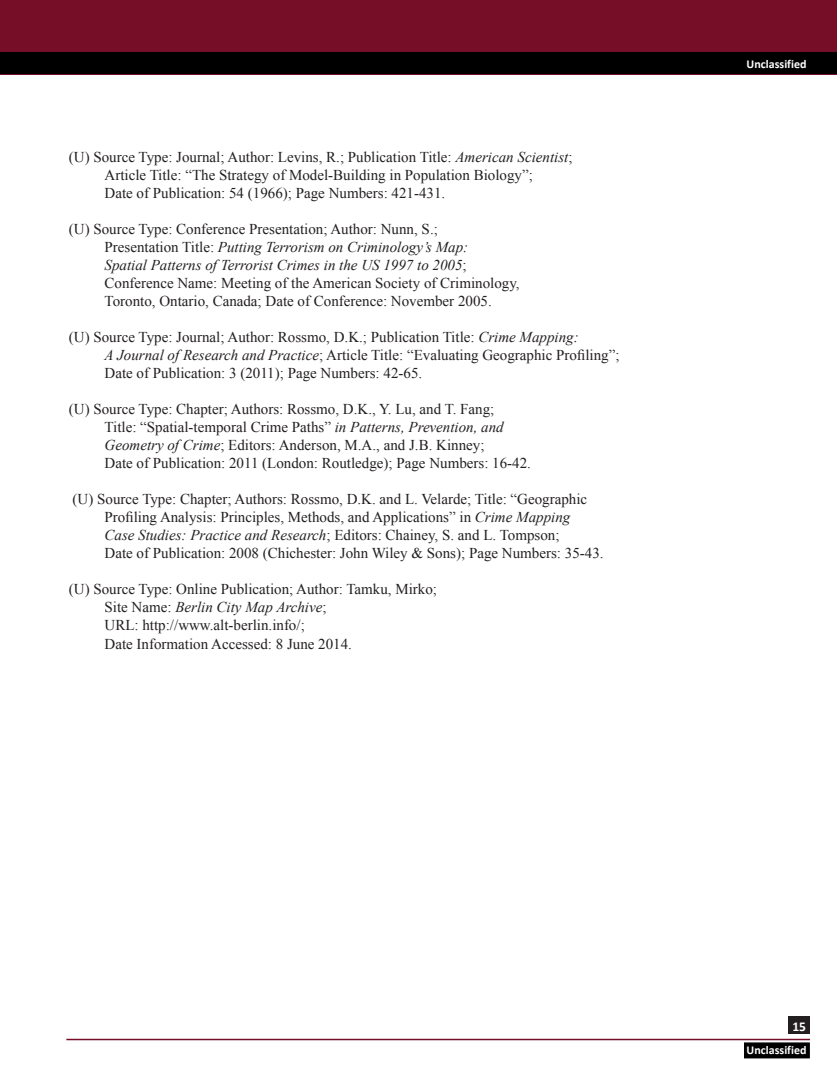
<style>
.page{position:relative;width:837px;height:1080px;background:#fff}
.page>*{position:absolute;margin:0;border:0;box-sizing:border-box;transform-origin:0 0}
.References_text_body{font:15px/18px "Times New Roman";color:#231f20}
.t1{font:700 13.5px "Calibri";color:#fff}
.t2{font:700 12px "Calibri";color:#fff}
.s1{font-style:italic}
</style>
<div class="page">
<div style="left:0;top:0;width:837px;height:74px;background:#770e28"></div>
<div style="left:0;top:53px;width:837px;height:21px;background:#000"></div>
<hr style="left:66px;top:1039px;width:744px;height:1px;background:#770e28">
<div style="left:744px;top:1042px;width:66px;height:16px;background:#000;border:2px solid #000"></div>
<div style="left:788px;top:1017px;width:22px;height:17px;background:#231f20"></div>
<p class="References_text_body" style="left:105px;top:148px;width:469px;text-indent:-36px">(U) Source Type: Journal; Author: Levins, R.; Publication Title: <span class="s1">American Scientist</span>;<br>Article Title: “The Strategy of Model-Building in Population Biology”;<br>Date of Publication: 54 (1966); Page Numbers: 421-431.</p>
<p class="References_text_body" style="left:105px;top:220px;width:417px;text-indent:-36px">(U) Source Type: Conference Presentation; Author: Nunn, S.;<br>Presentation Title: <span class="s1">Putting Terrorism on Criminology’s Map:<br>Spatial Patterns of Terrorist Crimes in the US 1997 to 2005</span>; Conference Name: Meeting of the American Society of Criminology, Toronto, Ontario, Canada; Date of Conference: November 2005.</p>
<p class="References_text_body" style="left:105px;top:328px;width:516px;text-indent:-36px">(U) Source Type: Journal; Author: Rossmo, D.K.; Publication Title: <span class="s1">Crime Mapping:<br>A Journal of Research and Practice</span>; Article Title: “Evaluating Geographic Profiling”;<br>Date of Publication: 3 (2011); Page Numbers: 42-65.</p>
<p class="References_text_body" style="left:105px;top:400px;width:428px;text-indent:-36px">(U) Source Type: Chapter; Authors: Rossmo, D.K., Y. Lu, and T. Fang;<br>Title: “Spatial-temporal Crime Paths” <span class="s1">in Patterns, Prevention, and Geometry of Crime</span>; Editors: Anderson, M.A., and J.B. Kinney;<br>Date of Publication: 2011 (London: Routledge); Page Numbers: 16-42.</p>
<p class="References_text_body" style="left:105px;top:490px;width:501px;text-indent:-32px">(U) Source Type: Chapter; Authors: Rossmo, D.K. and L. Velarde; Title: “Geographic Profiling Analysis: Principles, Methods, and Applications” in <span class="s1">Crime Mapping Case Studies: Practice and Research</span>; Editors: Chainey, S. and L. Tompson;<br>Date of Publication: 2008 (Chichester: John Wiley &amp; Sons); Page Numbers: 35-43.</p>
<p class="References_text_body" style="left:105px;top:580px;width:334px;text-indent:-36px">(U) Source Type: Online Publication; Author: Tamku, Mirko; Site Name: <span class="s1">Berlin City Map Archive</span>;<br>URL: http://www.alt-berlin.info/;<br>Date Information Accessed: 8 June 2014.</p>
<p class="t2" style="left:747px;top:57px;width:61px">Unclassified</p>
<p class="t1" style="left:792px;top:1017px;width:15px">15</p>
<p class="t2" style="left:747px;top:1042px;width:61px">Unclassified</p>
</div>
